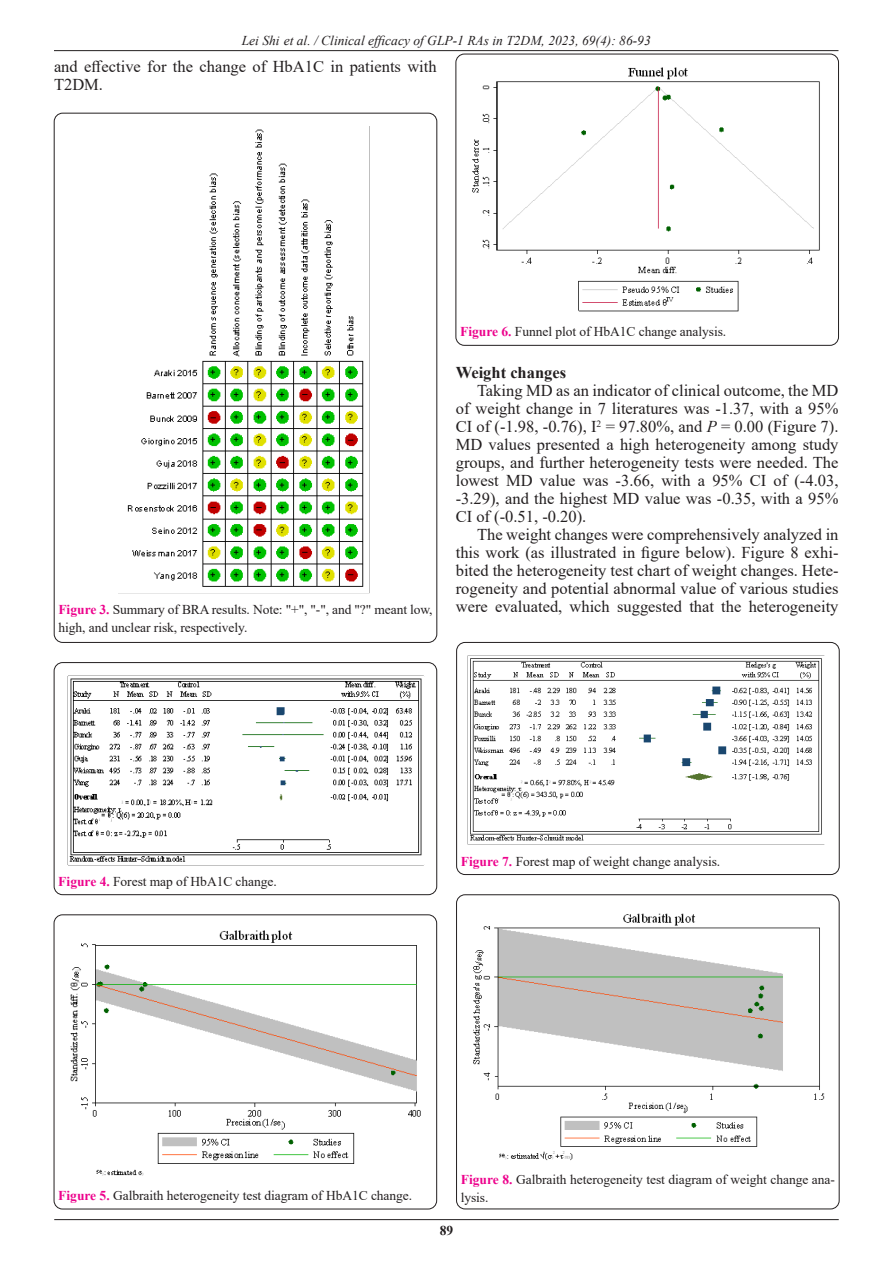
<style>
.page{position:relative;width:893px;height:1263px;background:#fff}
.page>*{position:absolute;margin:0;border:0;box-sizing:border-box;transform-origin:0 0}
.t1{font:16.5px/18px "Times New Roman";color:#231f20;text-align:justify}
.t2{font:700 16.5px "Times New Roman";color:#231f20}
.t3{font:13.5px/18px "Times New Roman";letter-spacing:-.005em;color:#231f20}
.t4{font:italic 13.5px "Times New Roman";color:#231f20}
.t5{font:700 13.5px "Times New Roman";color:#231f20}
.s1{font-weight:700;color:#ed028c}
.s2{font-style:italic}
</style>
<div class="page">
<hr style="left:54px;top:50px;width:784px;height:1px;background:#231f20">
<hr style="left:54px;top:1219px;width:785px;height:1px;background:#231f20">
<img style="left:127px;top:126px;width:243px;height:467px">
<div style="left:54px;top:662px;width:383px;height:233px;border:1px solid #231f20;border-radius:9px"></div>
<div style="left:54px;top:915px;width:383px;height:294px;border:1px solid #231f20;border-radius:9px"></div>
<img style="left:67px;top:675px;width:357px;height:191px">
<img style="left:70px;top:930px;width:351px;height:246px">
<div style="left:456px;top:54px;width:382px;height:291px;border:1px solid #231f20;border-radius:9px"></div>
<img style="left:472px;top:67px;width:348px;height:245px">
<div style="left:457px;top:642px;width:382px;height:232px;border:1px solid #231f20;border-radius:9px"></div>
<img style="left:467px;top:655px;width:358px;height:190px">
<div style="left:456px;top:895px;width:383px;height:314px;border:1px solid #231f20;border-radius:9px"></div>
<img style="left:473px;top:913px;width:352px;height:248px">
<p class="t4" style="left:242px;top:31px;width:410px">Lei Shi et al. / Clinical efficacy of GLP-1 RAs in T2DM, 2023, 69(4): 86-93</p>
<p class="t1" style="left:54px;top:57px;width:384px">and effective for the change of HbA1C in patients with<br>T2DM.</p>
<p class="t3" style="left:460px;top:322px;width:268px"><span class="s1">Figure 6.</span> Funnel plot of HbA1C change analysis.</p>
<p class="t2" style="left:456px;top:361px;width:112px">Weight changes</p>
<p class="t1" style="left:456px;top:381px;width:384px;text-indent:21px">Taking MD as an indicator of clinical outcome, the MD of weight change in 7 literatures was -1.37, with a 95% CI of (-1.98, -0.76), I<sup>2</sup> = 97.80%, and <span class="s2">P</span> = 0.00 (Figure 7).<br>MD values presented a high heterogeneity among study groups, and further heterogeneity tests were needed. The lowest MD value was -3.66, with a 95% CI of (-4.03, -3.29), and the highest MD value was -0.35, with a 95% CI of (-0.51, -0.20).</p>
<p class="t1" style="left:456px;top:525px;width:384px;text-indent:21px">The weight changes were comprehensively analyzed in this work (as illustrated in figure below). Figure 8 exhi&shy;bited the heterogeneity test chart of weight changes. Hete&shy;rogeneity and potential abnormal value of various studies</p>
<p class="t3" style="left:58px;top:600px;width:376px"><span class="s1">Figure 3.</span> Summary of BRA results. Note: "+", "-", and "?" meant low,</p>
<p class="t1" style="left:456px;top:597px;width:384px">were evaluated, which suggested that the heterogeneity</p>
<p class="t3" style="left:58px;top:618px;width:191px">high, and unclear risk, respectively.</p>
<p class="t3" style="left:58px;top:872px;width:220px"><span class="s1">Figure 4.</span> Forest map of HbA1C change.</p>
<p class="t3" style="left:461px;top:852px;width:261px"><span class="s1">Figure 7.</span> Forest map of weight change analysis.</p>
<p class="t3" style="left:58px;top:1186px;width:355px"><span class="s1">Figure 5.</span> Galbraith heterogeneity test diagram of HbA1C change.</p>
<p class="t5" style="left:440px;top:1220px;width:15px">89</p>
<p class="t3" style="left:461px;top:1170px;width:376px"><span class="s1">Figure 8.</span> Galbraith heterogeneity test diagram of weight change ana&shy;lysis.</p>
</div>
